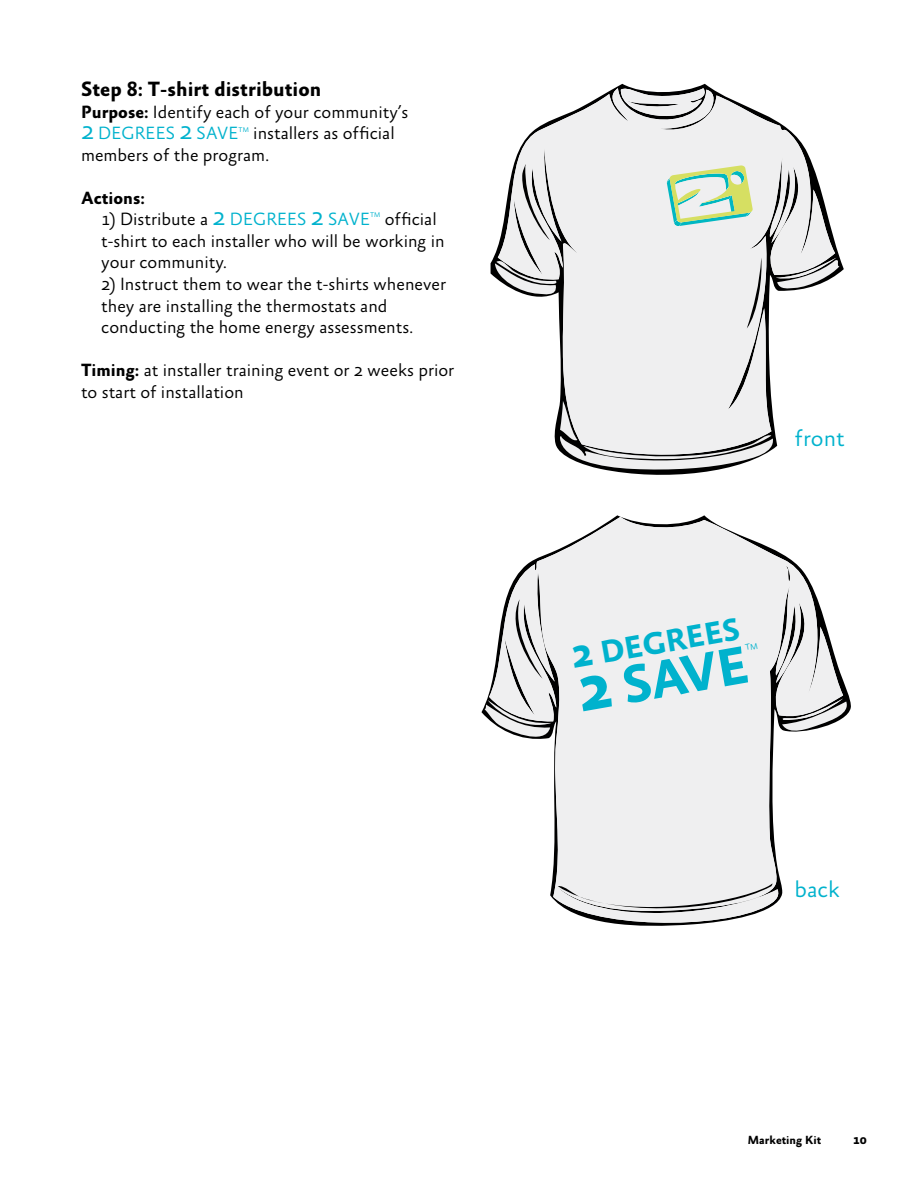
<style>
.page{position:relative;width:918px;height:1188px;background:#fff}
.page>*{position:absolute;margin:0;border:0;box-sizing:border-box;transform-origin:0 0}
.t1{font:700 53.85px "Absara Sans OT";color:#00b2cd}
.t2{font:700 31.8px "Absara Sans OT";color:#00b2cd}
.t3{font:300 23.4px "Absara Sans OT";color:#00b2cd}
.t4{font:700 21px "Absara Sans OT";color:#000}
.t5{font:300 18px/21.6px "Absara Sans OT";color:#000}
.t6{font:700 18px "Absara Sans OT";color:#000}
.t7{font:700 13.5px "Absara Sans OT";color:#000}
.t8{font:700 12px "Absara Sans OT";color:#000}
.t9{font:300 7.05px "Absara Sans OT";color:#00b2cd}
.s1{font-weight:700}
.s2{font-size:25.5px;color:#00b2cd}
.s3{color:#00b2cd}
.s4{font-size:41.55px}
.s5{font-size:66px}
</style>
<div class="page">
<svg style="left:491px;top:84px;width:353px;height:391px"></svg>
<svg style="left:498px;top:88px;width:337px;height:372px;fill:#efeff0"></svg>
<svg style="left:495px;top:159px;width:65px;height:138px"></svg>
<svg style="left:747px;top:258px;width:16px;height:70px"></svg>
<svg style="left:776px;top:258px;width:65px;height:32px"></svg>
<svg style="left:620px;top:86px;width:89px;height:41px"></svg>
<svg style="left:667px;top:165px;width:86px;height:61px"></svg>
<svg style="left:843px;top:698px;width:7px;height:20px"></svg>
<svg style="left:506px;top:517px;width:337px;height:409px;fill:#efeff0"></svg>
<svg style="left:558px;top:881px;width:216px;height:37px"></svg>
<svg style="left:485px;top:599px;width:67px;height:148px"></svg>
<svg style="left:745px;top:643px;width:13px;height:7px"></svg>
<p class="t4" style="left:81px;top:78px;width:242px">Step 8: T-shirt distribution</p>
<p class="t5" style="left:81px;top:102px;width:329px"><span class="s1">Purpose:</span> Identify each of your community’s<br><span class="s2">2</span> <span class="s3">Degrees</span> <span class="s2">2</span> <span class="s3">Save</span></p>
<p class="t5" style="left:81px;top:124px;width:315px;text-indent:172px">installers as official members of the program.</p>
<p class="t6" style="left:81px;top:188px;width:65px">Actions:</p>
<p class="t5" style="left:101px;top:210px;width:270px">1) Distribute a <span class="s2">2</span> <span class="s3">Degrees</span> <span class="s2">2</span> <span class="s3">Save</span></p>
<p class="t9" style="left:370px;top:211px;width:12px">TM</p>
<p class="t9" style="left:239px;top:126px;width:12px">TM</p>
<p class="t5" style="left:101px;top:210px;width:345px;text-indent:284px">official t-shirt to each installer who will be working in your community.</p>
<p class="t5" style="left:101px;top:274px;width:346px">2) Instruct them to wear the t-shirts whenever they are installing the thermostats and conducting the home energy assessments.</p>
<p class="t5" style="left:81px;top:361px;width:375px"><span class="s1">Timing:</span> at installer training event or 2 weeks prior to start of installation</p>
<p class="t3" style="left:795px;top:426px;width:52px">front</p>
<h2 class="t2" style="left:569px;top:642px;width:172px;rotate:-10deg"><span class="s4">2</span> DEGREES</h2>
<h1 class="t1" style="left:574px;top:666px;width:174px;rotate:-10deg"><span class="s5">2</span> SAVE</h1>
<p class="t3" style="left:795px;top:877px;width:47px">back</p>
<p class="t8" style="left:748px;top:1134px;width:75px">Marketing Kit</p>
<p class="t7" style="left:853px;top:1132px;width:16px">10</p>
</div>
